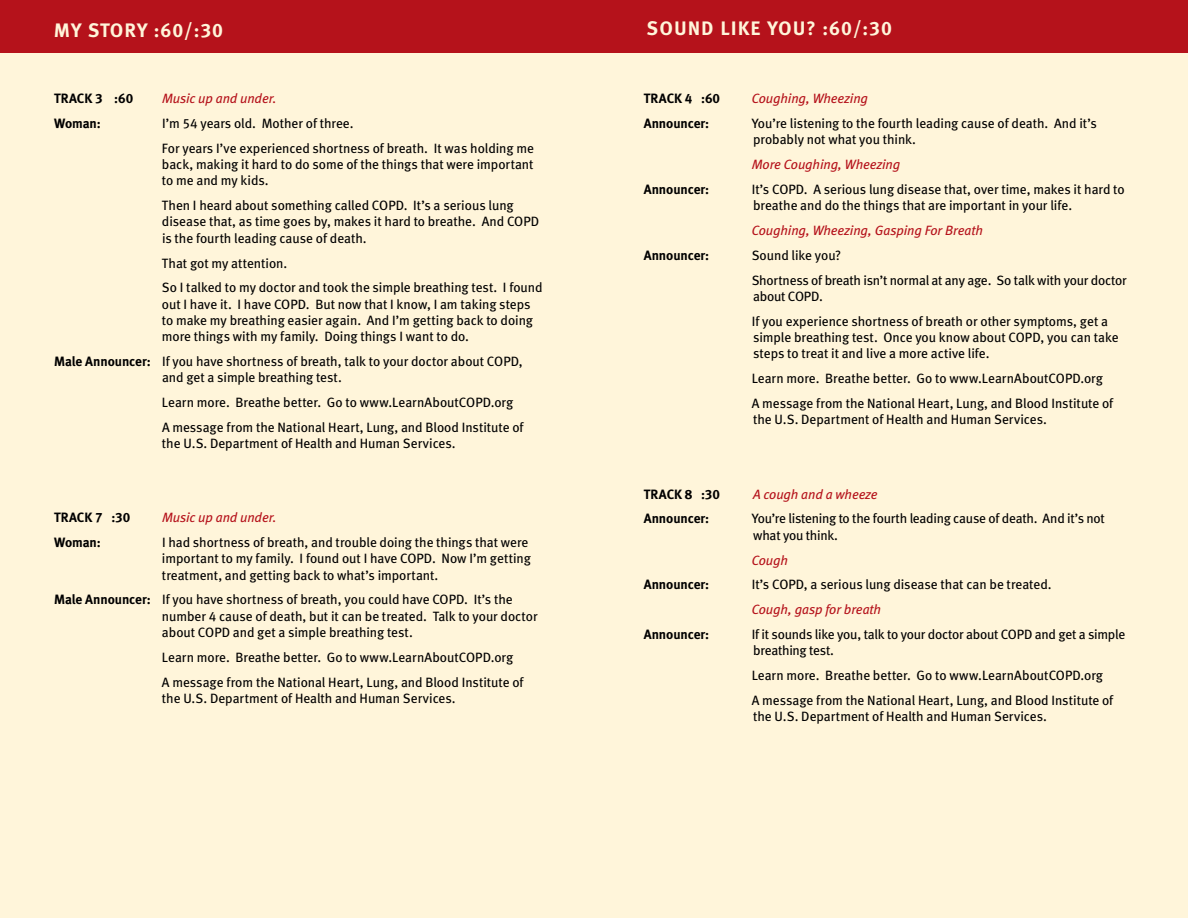
<style>
.page{position:relative;width:1188px;height:918px;background:#fff5da}
.page>*{position:absolute;margin:0;border:0;box-sizing:border-box;transform-origin:0 0}
.t1{font:19.5px "Meta Bold LF Caps";letter-spacing:.05em;color:#fff5da}
.t2{font:13.5px/16.2px "Meta Book LF";letter-spacing:-.005em;color:#000}
.t3{font:italic 13.5px "Meta Book LF";letter-spacing:-.01em;color:#b5121b}
.t4{font:13.5px "Meta Bold LF";letter-spacing:-.005em;color:#000}
.s1{font-family:"Meta Bold LF"}
</style>
<div class="page">
<div style="left:0;top:0;width:1188px;height:53px;background:#b5121b"></div>
<h1 class="t1" style="left:54px;top:19px;width:171px">MY STORY :60/:30</h1>
<p class="t4" style="left:54px;top:91px;width:81px">TRACK 3 :60</p>
<p class="t3" style="left:162px;top:91px;width:116px">Music up and under.</p>
<p class="t4" style="left:54px;top:115px;width:48px">Woman:</p>
<p class="t2" style="left:162px;top:111px;width:373px;line-height:24.9px">I’m 54 years old. Mother of three.<br>For years I’ve experienced shortness of breath. It was holding me</p>
<p class="t2" style="left:162px;top:156px;width:373px">back, making it hard to do some of the things that were important to me and my kids.</p>
<p class="t2" style="left:162px;top:197px;width:379px">Then I heard about something called COPD. It’s a serious lung disease that, as time goes by, makes it hard to breathe. And COPD is the fourth leading cause of death.</p>
<p class="t2" style="left:162px;top:250px;width:382px;line-height:24.9px">That got my attention.<br>So I talked to my doctor and took the simple breathing test. I found</p>
<p class="t2" style="left:162px;top:296px;width:373px">out I have it. I have COPD. But now that I know, I am taking steps to make my breathing easier again. And I’m getting back to doing more things with my family. Doing things I want to do.</p>
<p class="t2" style="left:162px;top:353px;width:362px;text-indent:-108px"><span class="s1">Male Announcer:</span> If you have shortness of breath, talk to your doctor about COPD, and get a simple breathing test.</p>
<p class="t2" style="left:162px;top:390px;width:363px;line-height:24.9px">Learn more. Breathe better. Go to www.LearnAboutCOPD.org<br>A message from the National Heart, Lung, and Blood Institute of</p>
<p class="t2" style="left:162px;top:435px;width:295px">the U.S. Department of Health and Human Services.</p>
<p class="t4" style="left:54px;top:510px;width:78px">TRACK 7 :30</p>
<p class="t3" style="left:162px;top:510px;width:116px">Music up and under.</p>
<p class="t4" style="left:54px;top:535px;width:48px">Woman:</p>
<p class="t2" style="left:162px;top:534px;width:370px">I had shortness of breath, and trouble doing the things that were important to my family. I found out I have COPD. Now I’m getting treatment, and getting back to what’s important.</p>
<p class="t2" style="left:162px;top:592px;width:377px;text-indent:-108px"><span class="s1">Male Announcer:</span> If you have shortness of breath, you could have COPD. It’s the number 4 cause of death, but it can be treated. Talk to your doctor about COPD and get a simple breathing test.</p>
<p class="t2" style="left:162px;top:644px;width:363px;line-height:24.9px">Learn more. Breathe better. Go to www.LearnAboutCOPD.org<br>A message from the National Heart, Lung, and Blood Institute of</p>
<p class="t2" style="left:162px;top:690px;width:295px">the U.S. Department of Health and Human Services.</p>
<h1 class="t1" style="left:647px;top:17px;width:247px">SOUND LIKE YOU? :60/:30</h1>
<p class="t4" style="left:644px;top:91px;width:78px">TRACK 4 :60</p>
<p class="t3" style="left:752px;top:91px;width:118px">Coughing, Wheezing</p>
<p class="t4" style="left:644px;top:115px;width:67px">Announcer:</p>
<p class="t2" style="left:752px;top:115px;width:347px">You’re listening to the fourth leading cause of death. And it’s probably not what you think.</p>
<p class="t3" style="left:752px;top:157px;width:150px">More Coughing, Wheezing</p>
<p class="t4" style="left:644px;top:181px;width:67px">Announcer:</p>
<p class="t2" style="left:752px;top:181px;width:375px">It’s COPD. A serious lung disease that, over time, makes it hard to breathe and do the things that are important in your life.</p>
<p class="t3" style="left:752px;top:223px;width:233px">Coughing, Wheezing, Gasping For Breath</p>
<p class="t4" style="left:644px;top:247px;width:67px">Announcer:</p>
<p class="t2" style="left:752px;top:243px;width:377px;line-height:24.9px">Sound like you?<br>Shortness of breath isn’t normal at any age. So talk with your doctor</p>
<p class="t2" style="left:752px;top:284px;width:358px;line-height:24.9px">about COPD.<br>If you experience shortness of breath or other symptoms, get a</p>
<p class="t2" style="left:753px;top:329px;width:367px">simple breathing test. Once you know about COPD, you can take steps to treat it and live a more active life.</p>
<p class="t2" style="left:752px;top:366px;width:363px;line-height:24.9px">Learn more. Breathe better. Go to www.LearnAboutCOPD.org<br>A message from the National Heart, Lung, and Blood Institute of</p>
<p class="t2" style="left:753px;top:411px;width:295px">the U.S. Department of Health and Human Services.</p>
<p class="t4" style="left:644px;top:486px;width:78px">TRACK 8 :30</p>
<p class="t3" style="left:753px;top:486px;width:126px">A cough and a wheeze</p>
<p class="t4" style="left:644px;top:511px;width:67px">Announcer:</p>
<p class="t2" style="left:752px;top:511px;width:355px">You’re listening to the fourth leading cause of death. And it’s not what you think.</p>
<p class="t3" style="left:752px;top:552px;width:38px">Cough</p>
<p class="t4" style="left:644px;top:577px;width:67px">Announcer:</p>
<p class="t2" style="left:752px;top:576px;width:301px">It’s COPD, a serious lung disease that can be treated.</p>
<p class="t3" style="left:752px;top:602px;width:131px">Cough, gasp for breath</p>
<p class="t4" style="left:644px;top:626px;width:67px">Announcer:</p>
<p class="t2" style="left:752px;top:626px;width:375px">If it sounds like you, talk to your doctor about COPD and get a simple breathing test.</p>
<p class="t2" style="left:752px;top:663px;width:363px;line-height:24.9px">Learn more. Breathe better. Go to www.LearnAboutCOPD.org<br>A message from the National Heart, Lung, and Blood Institute of</p>
<p class="t2" style="left:753px;top:708px;width:295px">the U.S. Department of Health and Human Services.</p>
</div>
